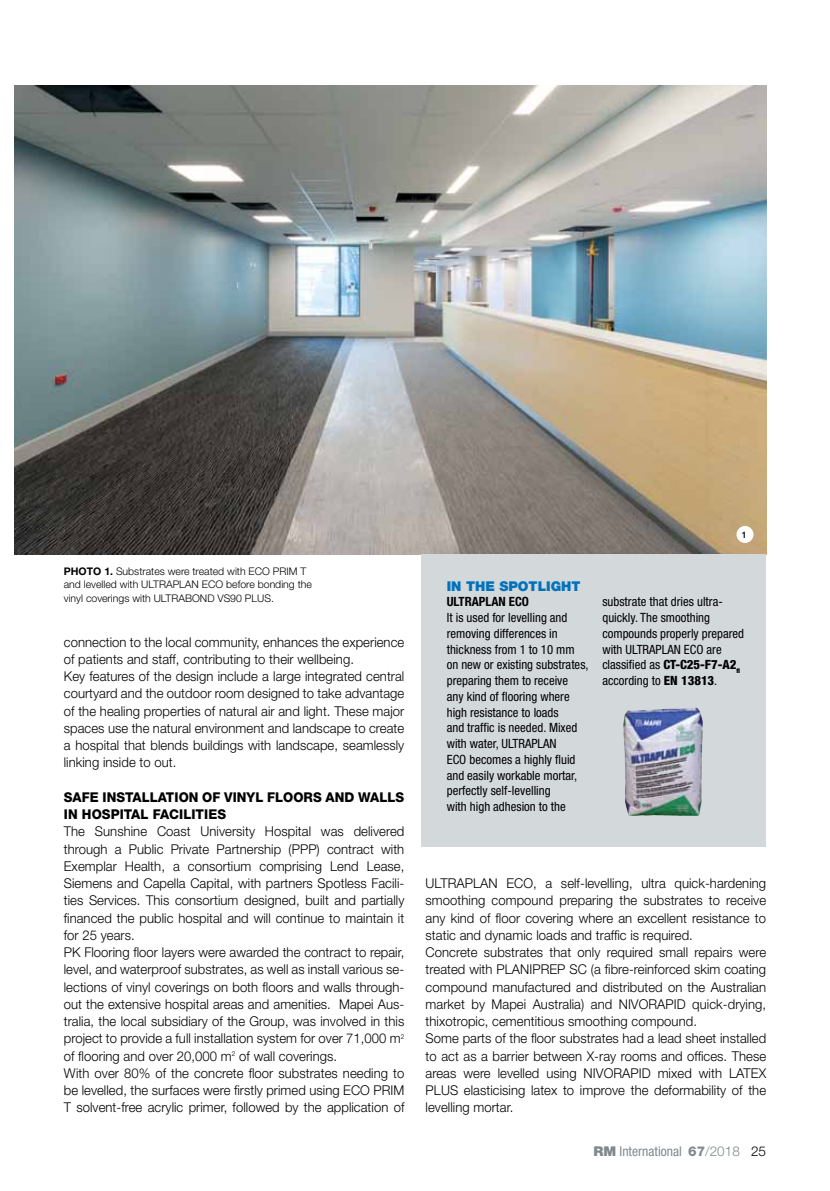
<style>
.page{position:relative;width:830px;height:1191px;background:#fff}
.page>*{position:absolute;margin:0;border:0;box-sizing:border-box;transform-origin:0 0}
.t1{font:300 13.5px/17.2px "Helvetica Neue LT Std";letter-spacing:.005em;color:#000}
.t2{font:800 13.5px/17.2px "Helvetica Neue LT Std";letter-spacing:.005em;color:#000}
.t3{font:condensed 13.5px "Helvetica Neue LT Std";color:#81898e}
.t4{font:900 13.5px "Helvetica Neue LT Std";color:#0072bc}
.t5{font:condensed 12.75px/15.8px "Helvetica Neue LT Std";color:#000}
.t6{font:700 condensed 12.75px "Helvetica Neue LT Std";color:#000}
.t7{font:300 10.5px "Helvetica Neue LT Std";color:#000}
.t8{font:500 9px "Helvetica Neue LT Std";color:#000}
.s1{font-weight:700}
.s2{font-weight:800}
.s3{font-weight:900;font-stretch:normal}
.s4{font-weight:800;font-stretch:normal}
.s5{font-weight:300;font-stretch:normal}
.s6{font-weight:300;font-stretch:normal;color:#000}
</style>
<div class="page">
<img style="left:15px;top:85px;width:750px;height:470px">
<div style="left:421px;top:555px;width:344px;height:292px;background:#d3d8db"></div>
<img style="left:623px;top:708px;width:72px;height:89px">
<div style="left:736px;top:526px;width:17px;height:17px;background:#fff;border-radius:50%"></div>
<p class="t7" style="left:64px;top:564px;width:193px"><span class="s1">PHOTO 1.</span> Substrates were treated with ECO</p>
<p class="t7" style="left:273px;top:564px;width:14px">PRIM</p>
<p class="t7" style="left:300px;top:564px;width:7px">T</p>
<p class="t7" style="left:64px;top:578px;width:85px">and levelled with ULTRA</p>
<p class="t7" style="left:173px;top:578px;width:14px">PLAN</p>
<p class="t7" style="left:202px;top:578px;width:8px">ECO</p>
<p class="t7" style="left:226px;top:578px;width:87px">before bonding the</p>
<p class="t7" style="left:64px;top:591px;width:98px">vinyl coverings with ULTRABOND</p>
<p class="t7" style="left:217px;top:591px;width:42px">VS90 PLUS</p>
<p class="t7" style="left:271px;top:591px;width:4px">.</p>
<p class="t1" style="left:64px;top:633px;width:342px">connection to the local community, enhances the experience of patients and staff, contributing to their wellbeing.<br>Key features of the design include a large integrated central courtyard and the outdoor room designed to take advantage of the healing properties of natural air and light. These major spaces use the natural environment and landscape to create a hospital that blends buildings with landscape, seamlessly linking inside to out.</p>
<p class="t2" style="left:64px;top:788px;width:342px">SAFE INSTALLATION OF VINYL FLOORS AND WALLS<br>IN HOSPITAL FACILITIES</p>
<p class="t1" style="left:64px;top:822px;width:342px">The Sunshine Coast University Hospital was delivered through a Public Private Partnership (PPP) contract with Exemplar Health, a consortium comprising Lend Lease, Siemens and Capella Capital, with partners Spotless Facili&shy;ties Services. This consortium designed, built and partially financed the public hospital and will continue to maintain it for 25 years.<br>PK Flooring floor layers were awarded the contract to repair, level, and waterproof substrates, as well as install various se&shy;lections of vinyl coverings on both floors and walls through&shy;out the extensive hospital areas and amenities. Mapei Aus&shy;tralia, the local subsidiary of the Group, was involved in this project to provide a full installation system for over 71,000 m<sup>2 </sup>of flooring and over 20,000 m<sup>2</sup> of wall coverings.<br>With over 80% of the concrete floor substrates needing to be levelled, the surfaces were firstly primed using ECO</p>
<p class="t1" style="left:64px;top:1081px;width:342px;text-indent:309px">PRIM<br>T solvent-free acrylic primer, followed by the application of</p>
<p class="t8" style="left:741px;top:529px;width:7px">1</p>
<p class="t4" style="left:446px;top:578px;width:135px">IN THE SPOTLIGHT</p>
<p class="t6" style="left:446px;top:594px;width:84px">ULTRAPLAN ECO</p>
<p class="t5" style="left:446px;top:609px;width:143px">It is used for levelling and removing differences in thickness from 1 to 10 mm on new or existing substrates, preparing them to receive<br>any kind of flooring where high resistance to loads<br>and traffic is needed. Mixed with water, ULTRAPLAN<br>ECO becomes a highly fluid and easily workable mortar, perfectly self-levelling<br>with high adhesion to the</p>
<p class="t5" style="left:602px;top:594px;width:143px">substrate that dries ultra&shy;quickly. The smoothing compounds properly prepared with ULTRAPLAN ECO are classified as <span class="s2">CT-C25-F7-A2</span><sub>fl </sub>according to <span class="s2">EN 13813</span>.</p>
<p class="t1" style="left:425px;top:874px;width:9px">ULTRA</p>
<p class="t1" style="left:464px;top:874px;width:17px">PLAN</p>
<p class="t1" style="left:506px;top:874px;width:10px">ECO</p>
<p class="t1" style="left:425px;top:874px;width:342px;text-indent:107px">, a self-levelling, ultra quick-hardening smoothing compound preparing the substrates to receive any kind of floor covering where an excellent resistance to static and dynamic loads and traffic is required.<br>Concrete substrates that only required small repairs were treated with PLANI</p>
<p class="t1" style="left:425px;top:960px;width:342px;text-align:justify;text-indent:107px">PREP SC (a fibre-reinforced skim coating compound manufactured and distributed on the Australian market by Mapei Australia) and NIVORA</p>
<p class="t1" style="left:425px;top:995px;width:342px;text-indent:240px">PID quick-drying, thixotropic, cementitious smoothing compound.<br>Some parts of the floor substrates had a lead sheet installed to act as a barrier between X-ray rooms and offices. These areas were levelled using NIVORA</p>
<p class="t1" style="left:630px;top:1064px;width:107px">PID mixed with LATE</p>
<p class="t1" style="left:758px;top:1064px;width:9px">X</p>
<p class="t1" style="left:425px;top:1081px;width:17px">PLUS</p>
<p class="t1" style="left:425px;top:1081px;width:342px;text-indent:38px">elasticising latex to improve the deformability of the levelling mortar.</p>
<p class="t3" style="left:593px;top:1143px;width:174px"><span class="s3">RM</span> International <span class="s4">67</span><span class="s5">/2018</span> <span class="s6">25</span></p>
</div>
